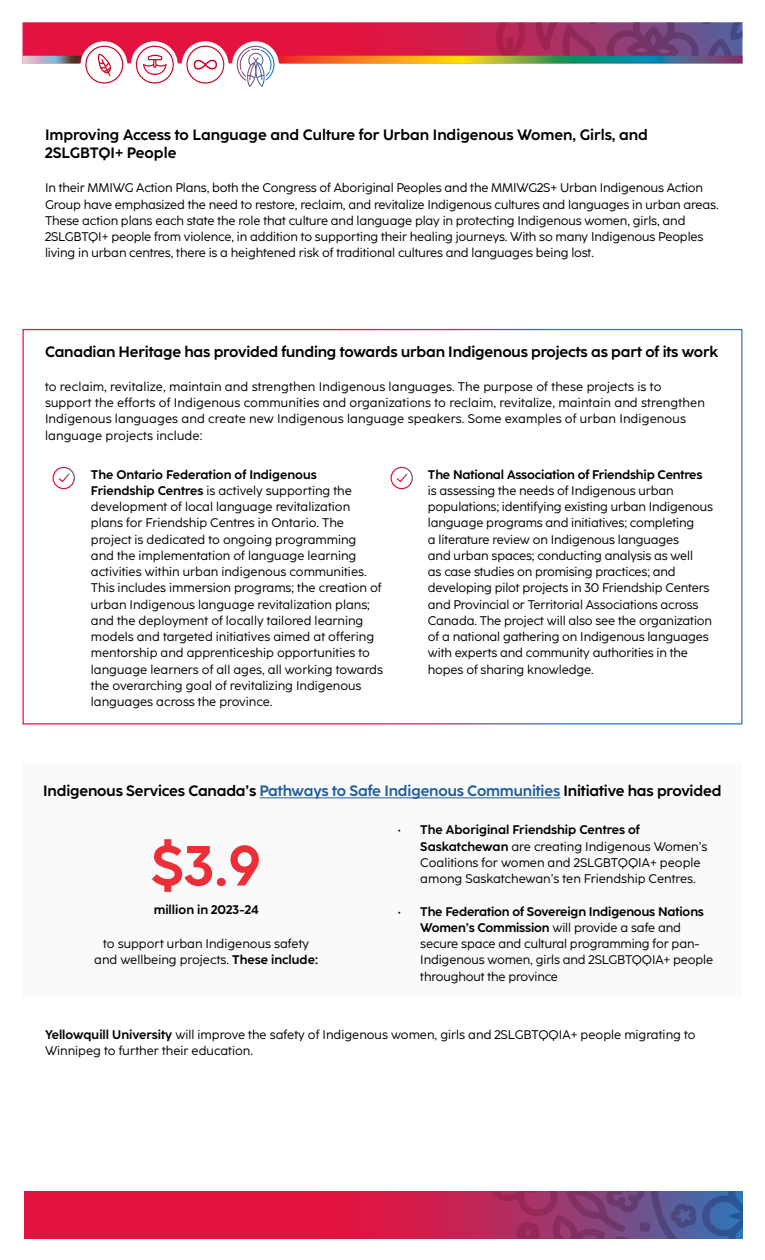
<style>
.page{position:relative;width:765px;height:1260px;background:#fff}
.page>*{position:absolute;margin:0;border:0;box-sizing:border-box;transform-origin:0 0}
.t1{font:700 56.25px "Coco Sharp";color:#eb2e38}
.t2{font:700 15px/18px "Coco Sharp";letter-spacing:-.01em;color:#000}
.t3{font:12.5px/16.2px "Coco Sharp";letter-spacing:-.01em;color:#000}
.t4{font:12.5px/16.2px "Coco Sharp";letter-spacing:.01em;color:#000}
.t5{font:700 12.5px "Coco Sharp";letter-spacing:-.01em;color:#000}
.s1{font-weight:700}
.s2{color:#215e9e}
</style>
<div class="page">
<svg style="left:22px;top:22px;width:720px;height:65px"></svg>
<div style="left:53px;top:467px;width:22px;height:22px;border:1px solid #fff;border-radius:50%"></div>
<svg style="left:58px;top:473px;width:12px;height:9px"></svg>
<div style="left:390px;top:467px;width:23px;height:22px;border:1px solid #fff;border-radius:50%"></div>
<svg style="left:396px;top:473px;width:12px;height:9px"></svg>
<div style="left:22px;top:763px;width:720px;height:234px;background:#fafafa"></div>
<hr style="left:260px;top:798px;width:300px;height:1px;background:#215e9e">
<svg style="left:25px;top:1192px;width:463px;height:46px;background:#dd1542"></svg>
<svg style="left:488px;top:1192px;width:255px;height:46px;background:#74457c"></svg>
<p class="t2" style="left:45px;top:126px;width:604px">Improving Access to Language and Culture for Urban Indigenous Women, Girls, and<br>2SLGBTQI+ People</p>
<p class="t3" style="left:45px;top:180px;width:675px">In their MMIWG Action Plans, both the Congress of Aboriginal Peoples and the MMIWG2S+ Urban Indigenous Action Group have emphasized the need to restore, reclaim, and revitalize Indigenous cultures and languages in urban areas.<br>These action plans each state the role that culture and language play in protecting Indigenous women, girls, and 2SLGBTQI+ people from violence, in addition to supporting their healing journeys. With so many Indigenous Peoples living in urban centres, there is a heightened risk of traditional cultures and languages being lost.</p>
<p class="t2" style="left:45px;top:342px;width:675px">Canadian Heritage has provided funding towards urban Indigenous projects as part of its work</p>
<p class="t4" style="left:45px;top:379px;width:661px">to reclaim, revitalize, maintain and strengthen Indigenous languages. The purpose of these projects is to support the efforts of Indigenous communities and organizations to reclaim, revitalize, maintain and strengthen Indigenous languages and create new Indigenous language speakers. Some examples of urban Indigenous language projects include:</p>
<p class="t3" style="left:91px;top:466px;width:294px"><span class="s1">The Ontario Federation of Indigenous Friendship Centres</span> is actively supporting the development of local language revitalization plans for Friendship Centres in Ontario. The project is dedicated to ongoing programming<br>and the implementation of language learning activities within urban indigenous communities.<br>This includes immersion programs; the creation of urban Indigenous language revitalization plans; and the deployment of locally tailored learning models and targeted initiatives aimed at offering mentorship and apprenticeship opportunities to language learners of all ages, all working towards the overarching goal of revitalizing Indigenous languages across the province.</p>
<p class="t5" style="left:428px;top:466px;width:276px">The National Association of Friendship Centres</p>
<p class="t3" style="left:428px;top:482px;width:287px">is assessing the needs of Indigenous urban populations; identifying existing urban Indigenous language programs and initiatives; completing<br>a literature review on Indigenous languages<br>and urban spaces; conducting analysis as well<br>as case studies on promising practices; and developing pilot projects in 30 Friendship Centers and Provincial or Territorial Associations across Canada. The project will also see the organization of a national gathering on Indigenous languages with experts and community authorities in the hopes of sharing knowledge.</p>
<p class="t2" style="left:43px;top:782px;width:680px">Indigenous Services Canada’s <span class="s2">Pathways to Safe Indigenous Communities</span> Initiative has provided</p>
<h1 class="t1" style="left:151px;top:827px;width:112px">$3.9</h1>
<p class="t5" style="left:154px;top:901px;width:106px">million in 2023-24</p>
<p class="t3" style="left:94px;top:936px;width:225px;text-align:center">to support urban Indigenous safety and wellbeing projects. <span class="s1">These include:</span></p>
<p class="t3" style="left:420px;top:822px;width:289px;text-indent:-22px">• <span class="s1">The Aboriginal Friendship Centres of Saskatchewan</span> are creating Indigenous Women’s Coalitions for women and 2SLGBTQQIA+ people among Saskatchewan’s ten Friendship Centres.</p>
<p class="t3" style="left:420px;top:903px;width:295px;text-indent:-22px">• <span class="s1">The Federation of Sovereign Indigenous Nations Women’s Commission</span> will provide a safe and secure space and cultural programming for pan-Indigenous women, girls and 2SLGBTQQIA+ people throughout the province</p>
<p class="t3" style="left:45px;top:1026px;width:652px"><span class="s1">Yellowquill University</span> will improve the safety of Indigenous women, girls and 2SLGBTQQIA+ people migrating to<br>Winnipeg to further their education.</p>
</div>
